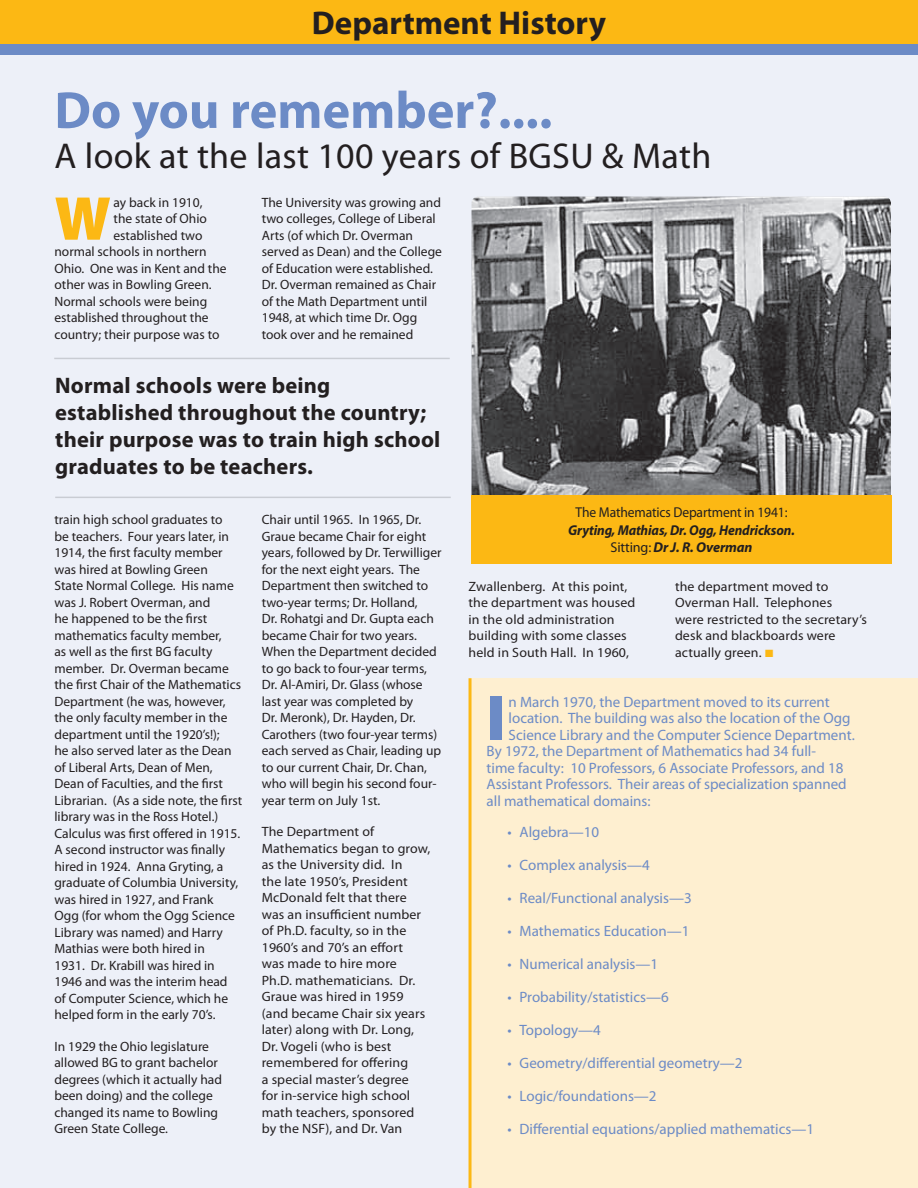
<style>
.page{position:relative;width:918px;height:1188px;background:#edf0f8}
.page>*{position:absolute;margin:0;border:0;box-sizing:border-box;transform-origin:0 0}
.Newsletter_Style_Bod{font:900 63.9px "Myriad Pro";color:#6c8bc6}
.Newsletter_Style_Bod-2{font:900 62.4px "Myriad Pro";color:#fcb814}
.Newsletter_Style_Har{font:700 52.5px "Myriad Pro";color:#6c8bc6}
.Newsletter_Style_Har-2{font:36px "Myriad Pro";letter-spacing:.01em;color:#231f20}
.Newsletter_Style_Har-3{font:700 33px "Myriad Pro";color:#231f20}
.Newsletter_Style_Bod-3{font:700 22.5px/27px "Myriad Pro";letter-spacing:.01em;color:#231f20}
.Newsletter_Style_Bod-4{font:15px "Myriad Pro";color:#6c8bc6}
.Newsletter_Style_Bod-5{font:italic 700 14.25px "Myriad Pro";letter-spacing:-.01em;color:#231f20;scale:.95 1}
.Newsletter_Style_Bod-6{font:14.25px "Myriad Pro";letter-spacing:-.01em;color:#231f20;scale:.95 1}
.Newsletter_Style_Bod-7{font:italic 700 14.25px "Myriad Pro";letter-spacing:-.01em;color:#231f20}
.Newsletter_Style_Bod-8{font:13.5px/16.5px "Myriad Pro";color:#231f20}
.s1{font-weight:400;font-style:normal}
.s2{color:#fcb814}
</style>
<div class="page">
<div style="left:0;top:0;width:918px;height:46px;background:#fcb814"></div>
<div style="left:0;top:45px;width:918px;height:10px;background:#6c8bc6"></div>
<div style="left:472px;top:678px;width:446px;height:510px;background:#feefd0"></div>
<hr style="left:469px;top:678px;width:3px;height:510px;background:#fcb814">
<img style="left:472px;top:197px;width:419px;height:298px">
<div style="left:472px;top:495px;width:420px;height:69px;background:#fcb814"></div>
<hr style="left:54px;top:358px;width:396px;height:1px;background:#000">
<hr style="left:55px;top:497px;width:396px;height:1px;background:#000">
<p class="Newsletter_Style_Har-3" style="left:312px;top:4px;width:296px">Department History</p>
<p class="Newsletter_Style_Har" style="left:54px;top:81px;width:499px">Do you remember?....</p>
<p class="Newsletter_Style_Har-2" style="left:54px;top:137px;width:659px">A look at the last 100 years of BGSU &amp; Math</p>
<p class="Newsletter_Style_Bod-2" style="left:54px;top:183px;width:58px">W</p>
<p class="Newsletter_Style_Bod-8" style="left:114px;top:194px;width:91px">ay back in 1910,</p>
<p class="Newsletter_Style_Bod-8" style="left:114px;top:211px;width:95px">the state of Ohio</p>
<p class="Newsletter_Style_Bod-8" style="left:114px;top:227px;width:90px">established two</p>
<p class="Newsletter_Style_Bod-8" style="left:54px;top:244px;width:154px">normal schools in northern</p>
<p class="Newsletter_Style_Bod-8" style="left:54px;top:260px;width:174px">Ohio. One was in Kent and the</p>
<p class="Newsletter_Style_Bod-8" style="left:54px;top:277px;width:159px">other was in Bowling Green.</p>
<p class="Newsletter_Style_Bod-8" style="left:54px;top:293px;width:154px">Normal schools were being</p>
<p class="Newsletter_Style_Bod-8" style="left:54px;top:310px;width:156px">established throughout the</p>
<p class="Newsletter_Style_Bod-8" style="left:54px;top:326px;width:167px">country; their purpose was to</p>
<p class="Newsletter_Style_Bod-8" style="left:262px;top:194px;width:182px">The University was growing and two colleges, College of Liberal<br>Arts (of which Dr. Overman served as Dean) and the College of Education were established.<br>Dr. Overman remained as Chair of the Math Department until<br>1948, at which time Dr. Ogg took over and he remained</p>
<p class="Newsletter_Style_Bod-3" style="left:55px;top:372px;width:387px">Normal schools were being established throughout the country; their purpose was to train high school graduates to be teachers.</p>
<p class="Newsletter_Style_Bod-8" style="left:54px;top:512px;width:189px">train high school graduates to<br>be teachers. Four years later, in<br>1914, the first faculty member was hired at Bowling Green<br>State Normal College. His name was J. Robert Overman, and<br>he happened to be the first mathematics faculty member,<br>as well as the first BG faculty member. Dr. Overman became the first Chair of the Mathematics<br>Department (he was, however, the only faculty member in the department until the 1920’s!);<br>he also served later as the Dean of Liberal Arts, Dean of Men,<br>Dean of Faculties, and the first<br>Librarian. (As a side note, the first library was in the Ross Hotel.)</p>
<p class="Newsletter_Style_Bod-8" style="left:54px;top:825px;width:187px">Calculus was first offered in 1915.<br>A second instructor was finally hired in 1924. Anna Gryting, a graduate of Columbia University, was hired in 1927, and Frank<br>Ogg (for whom the Ogg Science<br>Library was named) and Harry<br>Mathias were both hired in<br>1931. Dr. Krabill was hired in<br>1946 and was the interim head of Computer Science, which he helped form in the early 70’s.</p>
<p class="Newsletter_Style_Bod-8" style="left:54px;top:1038px;width:169px">In 1929 the Ohio legislature allowed BG to grant bachelor degrees (which it actually had been doing) and the college changed its name to Bowling<br>Green State College.</p>
<p class="Newsletter_Style_Bod-8" style="left:262px;top:512px;width:181px">Chair until 1965. In 1965, Dr.<br>Graue became Chair for eight years, followed by Dr. Terwilliger for the next eight years. The<br>Department then switched to two-year terms; Dr. Holland,<br>Dr. Rohatgi and Dr. Gupta each became Chair for two years.<br>When the Department decided to go back to four-year terms,<br>Dr. Al-Amiri, Dr. Glass (whose last year was completed by<br>Dr. Meronk), Dr. Hayden, Dr.<br>Carothers (two four-year terms) each served as Chair, leading up to our current Chair, Dr. Chan, who will begin his second four&shy;year term on July 1st.</p>
<p class="Newsletter_Style_Bod-8" style="left:262px;top:824px;width:170px">The Department of<br>Mathematics began to grow,</p>
<p class="Newsletter_Style_Bod-8" style="left:262px;top:857px;width:165px">as the University did. In<br>the late 1950’s, President<br>McDonald felt that there was an insufficient number of Ph.D. faculty, so in the<br>1960’s and 70’s an effort was made to hire more<br>Ph.D. mathematicians. Dr.<br>Graue was hired in 1959 (and became Chair six years later) along with Dr. Long,<br>Dr. Vogeli (who is best remembered for offering<br>a special master’s degree for in-service high school math teachers, sponsored by the NSF), and Dr. Van</p>
<p class="Newsletter_Style_Bod-6" style="left:576px;top:505px;width:225px">The Mathematics Department in 1941:</p>
<p class="Newsletter_Style_Bod-5" style="left:568px;top:522px;width:240px">Gryting, Mathias, Dr. Ogg, Hendrickson.</p>
<p class="Newsletter_Style_Bod-7" style="left:611px;top:539px;width:143px"><span class="s1">Sitting:</span> Dr J. R. Overman</p>
<p class="Newsletter_Style_Bod-8" style="left:469px;top:578px;width:168px">Zwallenberg. At this point, the department was housed in the old administration building with some classes held in South Hall. In 1960,</p>
<p class="Newsletter_Style_Bod" style="left:487px;top:682px;width:21px">I</p>
<p class="Newsletter_Style_Bod-4" style="left:509px;top:693px;width:323px">n March 1970, the Department moved to its current</p>
<p class="Newsletter_Style_Bod-8" style="left:675px;top:578px;width:159px">the department moved to<br>Overman Hall. Telephones</p>
<p class="Newsletter_Style_Bod-8" style="left:675px;top:611px;width:193px">were restricted to the secretary’s desk and blackboards were actually green. <span class="s2">■</span></p>
<p class="Newsletter_Style_Bod-4" style="left:509px;top:710px;width:343px">location. The building was also the location of the Ogg</p>
<p class="Newsletter_Style_Bod-4" style="left:509px;top:726px;width:348px">Science Library and the Computer Science Department.</p>
<p class="Newsletter_Style_Bod-4" style="left:487px;top:743px;width:331px">By 1972, the Department of Mathematics had 34 full-</p>
<p class="Newsletter_Style_Bod-4" style="left:487px;top:759px;width:359px">time faculty: 10 Professors, 6 Associate Professors, and 18</p>
<p class="Newsletter_Style_Bod-4" style="left:487px;top:776px;width:362px">Assistant Professors. Their areas of specialization spanned</p>
<p class="Newsletter_Style_Bod-4" style="left:487px;top:792px;width:166px">all mathematical domains:</p>
<p class="Newsletter_Style_Bod-4" style="left:508px;top:824px;width:93px">• Algebra—10</p>
<p class="Newsletter_Style_Bod-4" style="left:508px;top:857px;width:144px">• Complex analysis—4</p>
<p class="Newsletter_Style_Bod-4" style="left:508px;top:890px;width:186px">• Real/Functional analysis—3</p>
<p class="Newsletter_Style_Bod-4" style="left:508px;top:923px;width:183px">• Mathematics Education—1</p>
<p class="Newsletter_Style_Bod-4" style="left:508px;top:956px;width:152px">• Numerical analysis—1</p>
<p class="Newsletter_Style_Bod-4" style="left:508px;top:989px;width:163px">• Probability/statistics—6</p>
<p class="Newsletter_Style_Bod-4" style="left:508px;top:1022px;width:95px">• Topology—4</p>
<p class="Newsletter_Style_Bod-4" style="left:508px;top:1055px;width:237px">• Geometry/differential geometry—2</p>
<p class="Newsletter_Style_Bod-4" style="left:508px;top:1088px;width:151px">• Logic/foundations—2</p>
<p class="Newsletter_Style_Bod-4" style="left:508px;top:1121px;width:308px">• Differential equations/applied mathematics—1</p>
</div>
